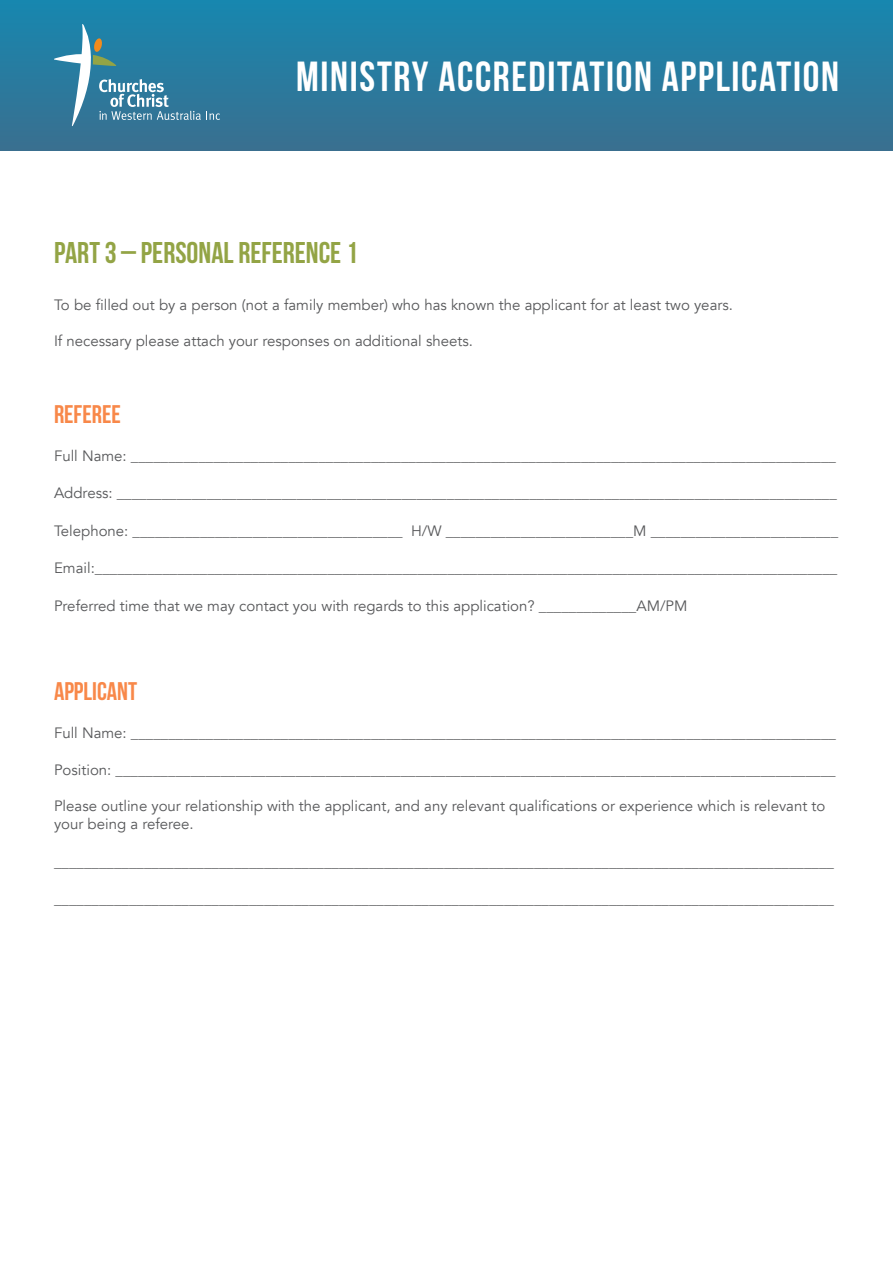
<style>
.page{position:relative;width:893px;height:1263px;background:#fff}
.page>*{position:absolute;margin:0;border:0;box-sizing:border-box;transform-origin:0 0}
.Heading_1{font:700 42px "Bebas Neue";letter-spacing:.04em;color:#fff}
.Heading_2{font:700 30px "Bebas Neue";color:#93a445}
.Heading_3{font:700 25.5px "Bebas Neue";color:#f88849}
.Body{font:15px/18px "Avenir";color:#57585a}
</style>
<div class="page">
<div style="left:0;top:0;width:893px;height:150px;background:linear-gradient(to bottom,#1787af,#397090)"></div>
<svg style="left:54px;top:24px;width:166px;height:102px;background:#4089a8"></svg>
<p class="Heading_1" style="left:296px;top:53px;width:544px">MINISTRY ACCREDITATION APPLICATION</p>
<p class="Heading_2" style="left:54px;top:236px;width:305px">PART 3 – PERSONAL REFERENCE 1</p>
<p class="Body" style="left:54px;top:296px;width:680px">To be filled out by a person (not a family member) who has known the applicant for at least two years.</p>
<p class="Body" style="left:54px;top:332px;width:421px">If necessary please attach your responses on additional sheets.</p>
<p class="Heading_3" style="left:54px;top:400px;width:68px">REFEREE</p>
<p class="Body" style="left:54px;top:447px;width:783px">Full Name: ______________________________________________________________________________________________</p>
<p class="Body" style="left:54px;top:484px;width:784px">Address: ________________________________________________________________________________________________</p>
<p class="Body" style="left:54px;top:522px;width:786px">Telephone: ____________________________________ H/W _________________________M _________________________</p>
<p class="Body" style="left:54px;top:559px;width:785px">Email:___________________________________________________________________________________________________</p>
<p class="Body" style="left:54px;top:597px;width:635px">Preferred time that we may contact you with regards to this application? _____________AM/PM</p>
<p class="Heading_3" style="left:54px;top:677px;width:85px">APPLICANT</p>
<p class="Body" style="left:54px;top:724px;width:783px">Full Name: ______________________________________________________________________________________________</p>
<p class="Body" style="left:54px;top:761px;width:783px">Position: ________________________________________________________________________________________________</p>
<p class="Body" style="left:54px;top:797px;width:773px">Please outline your relationship with the applicant, and any relevant qualifications or experience which is relevant to your being a referee.</p>
<p class="Body" style="left:54px;top:853px;width:781px">________________________________________________________________________________________________________</p>
<p class="Body" style="left:54px;top:890px;width:781px">________________________________________________________________________________________________________</p>
</div>
